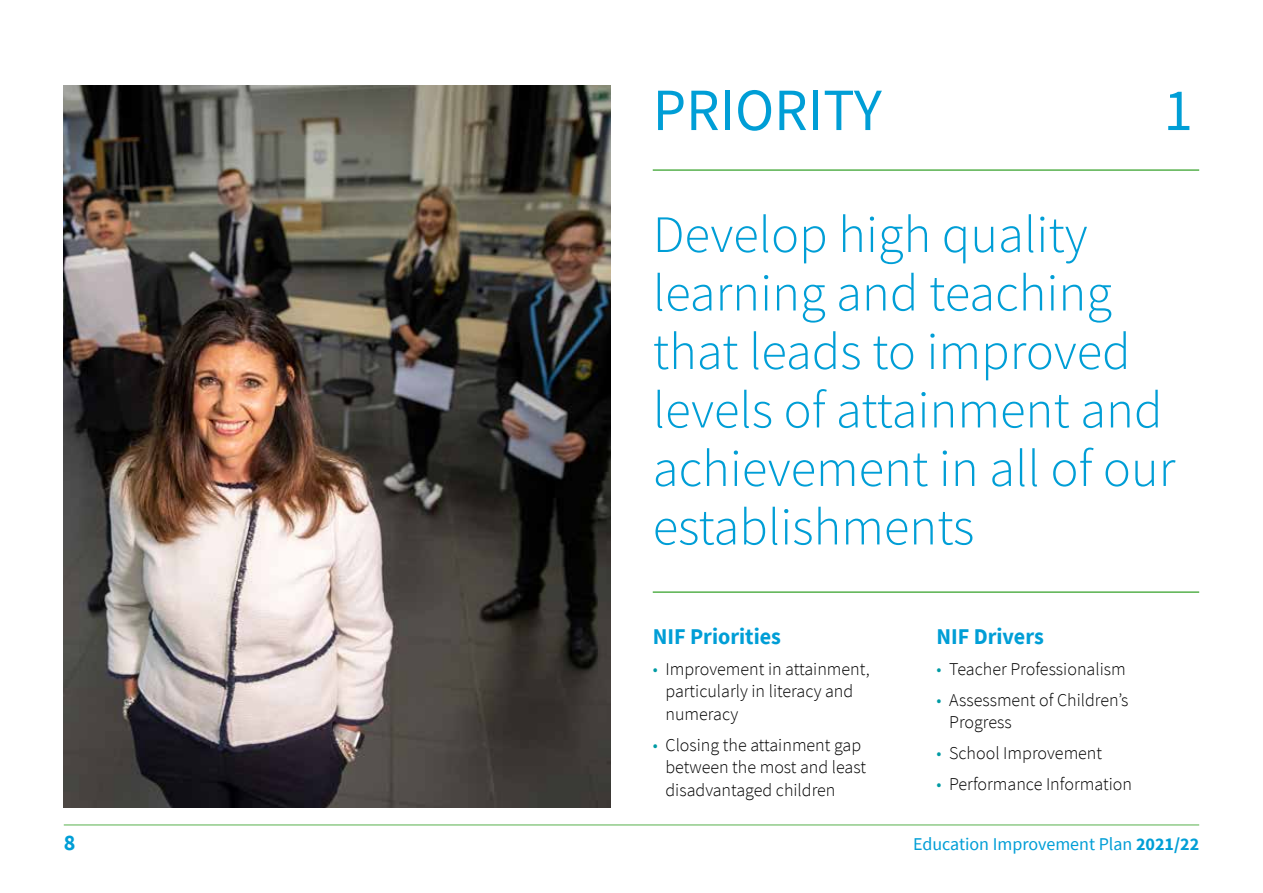
<style>
.page{position:relative;width:1263px;height:893px;background:#fff}
.page>*{position:absolute;margin:0;border:0;box-sizing:border-box;transform-origin:0 0}
.t1{font:60px "Source Sans Pro";color:#009ed6}
.t2{font:300 52.5px/58.5px "Source Sans Pro";color:#009ed6}
.t3{font:700 22.5px "Source Sans Pro";color:#009ed6}
.t4{font:300 18px/22.5px "Source Sans Pro";color:#000}
.t5{font:18px "Source Sans Pro";color:#009ed6}
.s1{color:#009ba4}
.s2{font-weight:700}
</style>
<div class="page">
<hr style="left:64px;top:825px;width:1135px;height:1px;background:#57b14d">
<hr style="left:653px;top:169px;width:546px;height:2px;background:#57b14d">
<hr style="left:653px;top:591px;width:546px;height:2px;background:#57b14d">
<img style="left:64px;top:85px;width:546px;height:723px">
<h1 class="t1" style="left:653px;top:72px;width:231px">PRIORITY</h1>
<h1 class="t1" style="left:1163px;top:72px;width:31px">1</h1>
<h2 class="t2" style="left:653px;top:205px;width:524px">Develop high quality learning and teaching that leads to improved levels of attainment and achievement in all of our establishments</h2>
<p class="t3" style="left:653px;top:621px;width:130px">NIF Priorities</p>
<p class="t4" style="left:665px;top:658px;width:206px;text-indent:-13px"><span class="s1">•</span> Improvement in attainment, particularly in literacy and numeracy</p>
<p class="t4" style="left:665px;top:734px;width:202px;text-indent:-13px"><span class="s1">•</span> Closing the attainment gap between the most and least disadvantaged children</p>
<p class="t3" style="left:936px;top:621px;width:109px">NIF Drivers</p>
<p class="t4" style="left:936px;top:658px;width:191px"><span class="s1">•</span> Teacher Professionalism</p>
<p class="t4" style="left:949px;top:689px;width:181px;text-indent:-13px"><span class="s1">•</span> Assessment of Children’s<br>Progress</p>
<p class="t4" style="left:936px;top:742px;width:167px"><span class="s1">•</span> School Improvement</p>
<p class="t4" style="left:936px;top:773px;width:197px"><span class="s1">•</span> Performance Information</p>
<p class="t3" style="left:64px;top:828px;width:13px">8</p>
<p class="t5" style="left:913px;top:833px;width:288px">Education Improvement Plan <span class="s2">2021/22</span></p>
</div>
